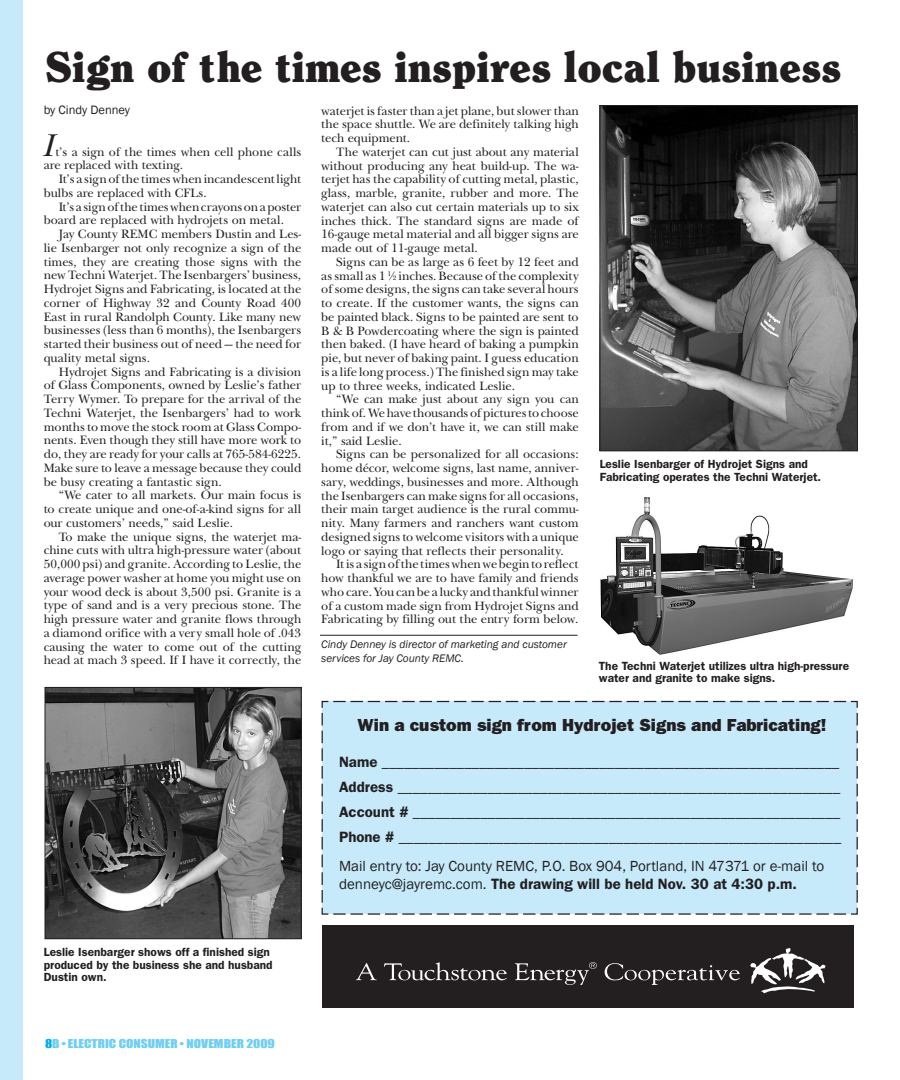
<style>
.page{position:relative;width:900px;height:1080px;background:#fff}
.page>*{position:absolute;margin:0;border:0;box-sizing:border-box;transform-origin:0 0}
.Headline{font:45px "Clearface Black DTC";color:#231f20}
.Body_copy_no_indent{font:32.5px "New Baskerville Roman Italic DTC";color:#231f20}
.Headline_sans{font:800 17.5px "Franklin Gothic";color:#231f20}
.Body_sans{font:600 15px "Franklin Gothic";color:#231f20}
.Body_sans-2{font:15px/18px "Franklin Gothic";color:#231f20}
.Body_copy{font:12.5px/13.8px "New Baskerville Roman DTC";color:#231f20;text-align:justify}
.Body_copy_no_indent-2{font:12.5px/13.8px "New Baskerville Roman DTC";color:#231f20}
.Byline{font:12.5px "Franklin Gothic";color:#231f20}
.t1{font:600 11.88px/12.5px "Franklin Gothic";color:#231f20}
.Body_sans-3{font:italic 11.25px/13.8px "Franklin Gothic";color:#231f20}
.Page_even{font:11.25px "Impact";color:#6bcff6;scale:1.2 1}
.s1{font-size:6.88px}
.s2{font-weight:600}
.s3{color:#00aeef}
</style>
<div class="page">
<div style="left:0;top:0;width:23px;height:1080px;background:#c6eafa"></div>
<div style="left:321px;top:700px;width:537px;height:215px;background:#c6eafa"></div>
<div style="left:323px;top:925px;width:531px;height:83px;background:#231f20"></div>
<svg style="left:750px;top:948px;width:76px;height:46px"></svg>
<svg style="left:356px;top:963px;width:21px;height:17px"></svg>
<svg style="left:384px;top:962px;width:123px;height:18px"></svg>
<svg style="left:605px;top:963px;width:135px;height:22px"></svg>
<svg style="left:515px;top:962px;width:82px;height:23px"></svg>
<hr style="left:320px;top:635px;width:258px;height:1px;background:#231f20">
<img style="left:602px;top:107px;width:254px;height:342px">
<div style="left:600px;top:105px;width:258px;height:346px;border:1px solid #231f20"></div>
<img style="left:47px;top:689px;width:253px;height:248px">
<div style="left:45px;top:687px;width:257px;height:252px;border:1px solid #231f20"></div>
<img style="left:600px;top:497px;width:253px;height:157px">
<p class="Headline" style="left:45px;top:39px;width:798px">Sign of the times inspires local business</p>
<p class="Byline" style="left:44px;top:102px;width:88px">by Cindy Denney</p>
<p class="Body_copy_no_indent" style="left:44px;top:126px;width:13px">I</p>
<p class="Body_copy_no_indent-2" style="left:44px;top:145px;width:259px;text-indent:12px">t’s a sign of the times when cell phone calls are replaced with texting.</p>
<p class="Body_copy" style="left:44px;top:172px;width:259px;text-indent:15px">It’s a sign of the times when incandescent light bulbs are replaced with CFLs.</p>
<p class="Body_copy" style="left:44px;top:200px;width:259px;text-indent:15px">It’s a sign of the times when crayons on a poster board are replaced with hydrojets on metal.</p>
<p class="Body_copy" style="left:44px;top:227px;width:259px;text-indent:15px">Jay County REMC members Dustin and Les&shy;lie Isenbarger not only recognize a sign of the times, they are creating those signs with the new Techni Waterjet. The Isenbargers’ business, Hydrojet Signs and Fabricating, is located at the corner of Highway 32 and County Road 400<br>East in rural Randolph County. Like many new businesses (less than 6 months), the Isenbargers started their business out of need — the need for quality metal signs.</p>
<p class="Body_copy" style="left:44px;top:365px;width:259px;text-indent:15px">Hydrojet Signs and Fabricating is a division of Glass Components, owned by Leslie’s father Terry Wymer. To prepare for the arrival of the Techni Waterjet, the Isenbargers’ had to work months to move the stock room at Glass Compo&shy;nents. Even though they still have more work to do, they are ready for your calls at 765-584-6225.<br>Make sure to leave a message because they could be busy creating a fantastic sign.</p>
<p class="Body_copy" style="left:44px;top:489px;width:259px;text-indent:15px">“We cater to all markets. Our main focus is to create unique and one-of-a-kind signs for all our customers’ needs,” said Leslie.</p>
<p class="Body_copy" style="left:44px;top:530px;width:259px;text-indent:15px">To make the unique signs, the waterjet ma&shy;chine cuts with ultra high-pressure water (about 50,000 psi) and granite. According to Leslie, the average power washer at home you might use on your wood deck is about 3,500 psi. Granite is a type of sand and is a very precious stone. The high pressure water and granite flows through a diamond orifice with a very small hole of .043 causing the water to come out of the cutting head at mach 3 speed. If I have it correctly, the</p>
<p class="Body_copy" style="left:321px;top:104px;width:259px">waterjet is faster than a jet plane, but slower than the space shuttle. We are definitely talking high tech equipment.</p>
<p class="Body_copy" style="left:321px;top:145px;width:259px;text-indent:15px">The waterjet can cut just about any material without producing any heat build-up. The wa&shy;terjet has the capability of cutting metal, plastic, glass, marble, granite, rubber and more. The waterjet can also cut certain materials up to six inches thick. The standard signs are made of 16-gauge metal material and all bigger signs are made out of 11-gauge metal.</p>
<p class="Body_copy" style="left:321px;top:255px;width:259px;text-indent:15px">Signs can be as large as 6 feet by 12 feet and as small as 1 <sup>1</sup>⁄<span class="s1">2</span> inches. Because of the complexity of some designs, the signs can take several hours to create. If the customer wants, the signs can be painted black. Signs to be painted are sent to B &amp; B Powdercoating where the sign is painted then baked. (I have heard of baking a pumpkin pie, but never of baking paint. I guess education is a life long process.) The finished sign may take up to three weeks, indicated Leslie.</p>
<p class="Body_copy" style="left:321px;top:392px;width:259px;text-indent:15px">“We can make just about any sign you can think of. We have thousands of pictures to choose from and if we don’t have it, we can still make it,” said Leslie.</p>
<p class="Body_copy" style="left:321px;top:447px;width:259px;text-indent:15px">Signs can be personalized for all occasions: home décor, welcome signs, last name, anniver&shy;sary, weddings, businesses and more. Although the Isenbargers can make signs for all occasions, their main target audience is the rural commu&shy;nity. Many farmers and ranchers want custom designed signs to welcome visitors with a unique logo or saying that reflects their personality.</p>
<p class="Body_copy" style="left:321px;top:557px;width:259px;text-indent:15px">It is a sign of the times when we begin to reflect how thankful we are to have family and friends who care. You can be a lucky and thankful winner of a custom made sign from Hydrojet Signs and Fabricating by filling out the entry form below.</p>
<p class="Body_sans-3" style="left:321px;top:638px;width:247px">Cindy Denney is director of marketing and customer services for Jay County REMC.</p>
<p class="t1" style="left:600px;top:458px;width:223px">Leslie Isenbarger of Hydrojet Signs and<br>Fabricating operates the Techni Waterjet.</p>
<p class="t1" style="left:599px;top:659px;width:252px">The Techni Waterjet utilizes ultra high-pressure water and granite to make signs.</p>
<p class="Headline_sans" style="left:357px;top:714px;width:470px">Win a custom sign from Hydrojet Signs and Fabricating!</p>
<p class="Body_sans" style="left:339px;top:753px;width:502px">Name _____________________________________________________________</p>
<p class="Body_sans" style="left:339px;top:778px;width:503px">Address ___________________________________________________________</p>
<p class="Body_sans" style="left:339px;top:803px;width:503px">Account # _________________________________________________________</p>
<p class="Body_sans" style="left:339px;top:828px;width:504px">Phone # ___________________________________________________________</p>
<p class="Body_sans-2" style="left:339px;top:858px;width:487px">Mail entry to: Jay County REMC, P.O. Box 904, Portland, IN 47371 or e-mail to denneyc@jayremc.com. <span class="s2">The drawing will be held Nov. 30 at 4:30 p.m.</span></p>
<p class="t1" style="left:44px;top:946px;width:230px">Leslie Isenbarger shows off a finished sign produced by the business she and husband<br>Dustin own.</p>
<p class="Page_even" style="left:45px;top:1036px;width:193px"><span class="s3">8</span>B• ELECTRIC CONSUMER• NOVEMBER 2009</p>
</div>
